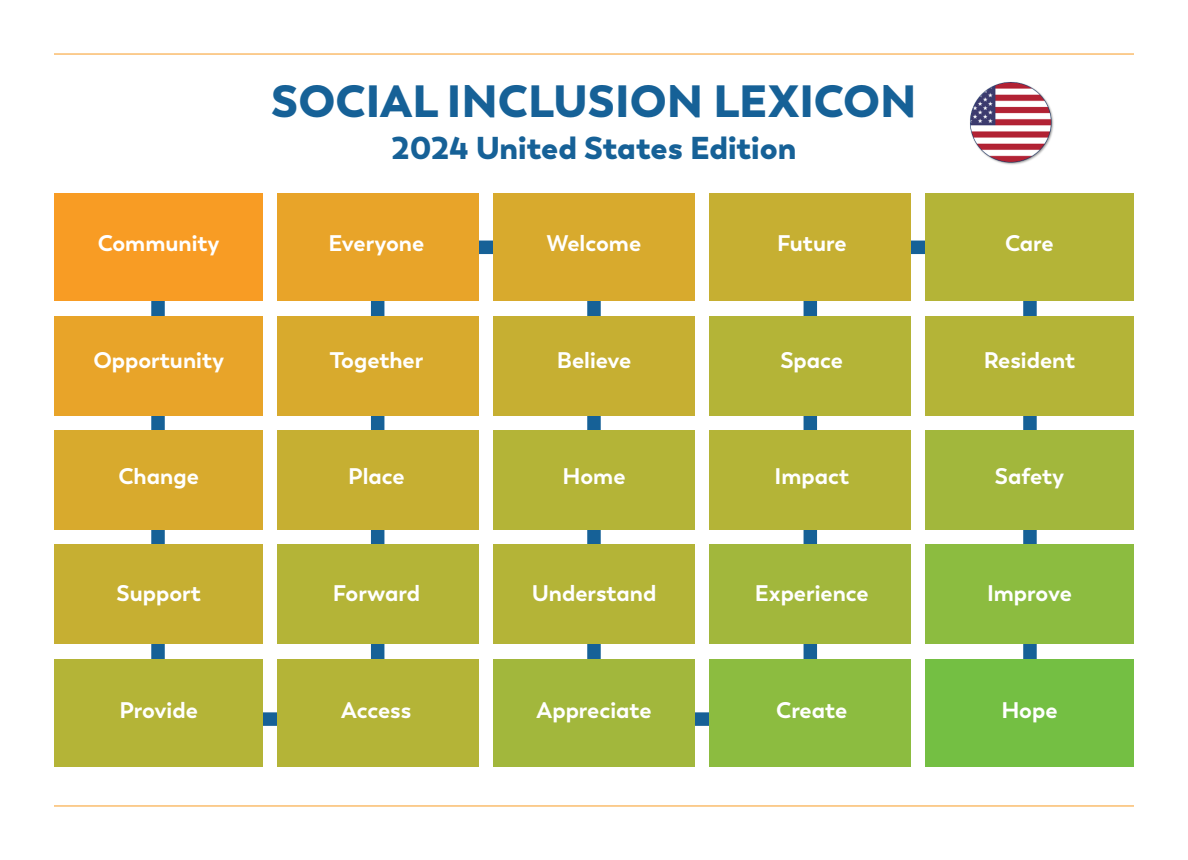
<style>
.page{position:relative;width:1188px;height:860px;background:#fff}
.page>*{position:absolute;margin:0;border:0;box-sizing:border-box;transform-origin:0 0}
.t1{font:900 45px "Trenda";color:#166197}
.t2{font:900 31.5px "Trenda";color:#166197}
.t3{font:700 22.5px "Trenda";color:#fff}
</style>
<div class="page">
<hr style="left:54px;top:805px;width:1080px;height:1px;background:#f89c24">
<hr style="left:54px;top:54px;width:1080px;height:1px;background:#f89c24">
<svg style="left:145px;top:234px;width:898px;height:498px"></svg>
<div style="left:493px;top:430px;width:202px;height:99px;background:#b4b437"></div>
<div style="left:493px;top:544px;width:202px;height:99px;background:#b4b437"></div>
<div style="left:710px;top:316px;width:201px;height:99px;background:#b4b437"></div>
<div style="left:493px;top:316px;width:202px;height:99px;background:#c6af32"></div>
<div style="left:710px;top:544px;width:201px;height:99px;background:#a2b73c"></div>
<div style="left:277px;top:430px;width:201px;height:99px;background:#c6af32"></div>
<div style="left:493px;top:194px;width:202px;height:107px;background:#d8aa2d"></div>
<div style="left:54px;top:430px;width:208px;height:99px;background:#d8aa2d"></div>
<div style="left:926px;top:194px;width:208px;height:107px;background:#b4b437"></div>
<div style="left:54px;top:316px;width:208px;height:99px;background:#e8a429"></div>
<div style="left:710px;top:430px;width:201px;height:99px;background:#b4b437"></div>
<div style="left:54px;top:544px;width:208px;height:99px;background:#c6af32"></div>
<div style="left:54px;top:658px;width:208px;height:108px;background:#b4b437"></div>
<div style="left:710px;top:194px;width:201px;height:107px;background:#c6af32"></div>
<div style="left:926px;top:430px;width:208px;height:99px;background:#a2b73c"></div>
<div style="left:277px;top:544px;width:201px;height:99px;background:#b4b437"></div>
<div style="left:926px;top:316px;width:208px;height:99px;background:#b4b437"></div>
<div style="left:54px;top:194px;width:208px;height:107px;background:#f89c24"></div>
<div style="left:926px;top:658px;width:208px;height:108px;background:#74bf43"></div>
<div style="left:926px;top:544px;width:208px;height:99px;background:#8cbc40"></div>
<div style="left:277px;top:316px;width:201px;height:99px;background:#d8aa2d"></div>
<div style="left:710px;top:658px;width:201px;height:108px;background:#8cbc40"></div>
<div style="left:277px;top:194px;width:201px;height:107px;background:#e8a429"></div>
<div style="left:493px;top:658px;width:202px;height:108px;background:#a2b73c"></div>
<div style="left:277px;top:658px;width:201px;height:108px;background:#b4b437"></div>
<img style="left:970px;top:82px;width:84px;height:83px">
<h1 class="t1" style="left:271px;top:72px;width:647px">SOCIAL INCLUSION LEXICON</h1>
<h2 class="t2" style="left:392px;top:127px;width:406px">2024 United States Edition</h2>
<p class="t3" style="left:98px;top:229px;width:123px">Community</p>
<p class="t3" style="left:328px;top:229px;width:97px">Everyone</p>
<p class="t3" style="left:547px;top:229px;width:96px">Welcome</p>
<p class="t3" style="left:777px;top:229px;width:71px">Future</p>
<p class="t3" style="left:1005px;top:229px;width:50px">Care</p>
<p class="t3" style="left:93px;top:346px;width:132px">Opportunity</p>
<p class="t3" style="left:330px;top:346px;width:95px">Together</p>
<p class="t3" style="left:557px;top:346px;width:76px">Believe</p>
<p class="t3" style="left:780px;top:346px;width:64px">Space</p>
<p class="t3" style="left:984px;top:346px;width:93px">Resident</p>
<p class="t3" style="left:119px;top:462px;width:82px">Change</p>
<p class="t3" style="left:348px;top:462px;width:58px">Place</p>
<p class="t3" style="left:563px;top:462px;width:64px">Home</p>
<p class="t3" style="left:775px;top:462px;width:76px">Impact</p>
<p class="t3" style="left:995px;top:462px;width:71px">Safety</p>
<p class="t3" style="left:117px;top:579px;width:86px">Support</p>
<p class="t3" style="left:333px;top:579px;width:89px">Forward</p>
<p class="t3" style="left:532px;top:579px;width:126px">Understand</p>
<p class="t3" style="left:755px;top:579px;width:115px">Experience</p>
<p class="t3" style="left:987px;top:579px;width:86px">Improve</p>
<p class="t3" style="left:119px;top:696px;width:80px">Provide</p>
<p class="t3" style="left:341px;top:696px;width:72px">Access</p>
<p class="t3" style="left:537px;top:696px;width:116px">Appreciate</p>
<p class="t3" style="left:776px;top:696px;width:72px">Create</p>
<p class="t3" style="left:1001px;top:696px;width:58px">Hope</p>
</div>
